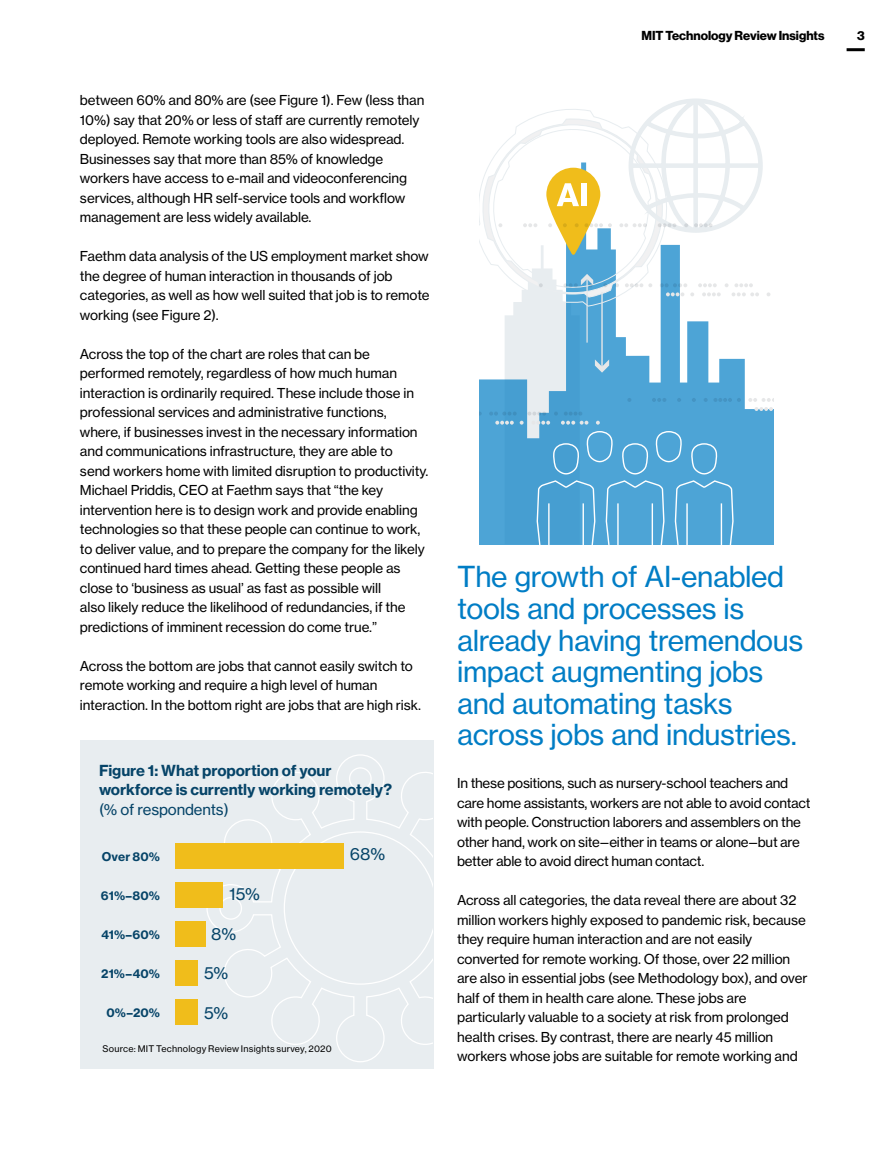
<style>
.page{position:relative;width:893px;height:1149px;background:#fff}
.page>*{position:absolute;margin:0;border:0;box-sizing:border-box;transform-origin:0 0}
.t1{font:28.5px/31.5px "N Haas Grotesk TX Std 55 Rg";letter-spacing:-.015em;color:#007dc5}
.t2{font:16.5px "N Haas Grotesk TX Std 55 Rg";color:#064468}
.t3{font:15px/19.5px "N Haas Grotesk TX Std 75 Bd";letter-spacing:-.005em;color:#064468}
.t4{font:15px "N Haas Grotesk TX Std 55 Rg";letter-spacing:-.01em;color:#064468}
.t5{font:13.5px/19.5px "N Haas Grotesk TX Std 55 Rg";letter-spacing:-.01em;color:#000}
.t6{font:12.75px "N Haas Grotesk DS Std 75 Bd";color:#000}
.t7{font:12px "N Haas Grotesk TX Std 75 Bd";letter-spacing:.015em;color:#064468}
.t8{font:9px "N Haas Grotesk TX Std 55 Rg";letter-spacing:.02em;color:#000}
</style>
<div class="page">
<div style="left:80px;top:740px;width:353px;height:328px;background:#e8edf0"></div>
<svg style="left:206px;top:754px;width:227px;height:308px"></svg>
<hr style="left:847px;top:48px;width:18px;height:3px;background:#000">
<div style="left:175px;top:959px;width:23px;height:26px;background:#f0bd1b"></div>
<div style="left:175px;top:998px;width:23px;height:26px;background:#f0bd1b"></div>
<div style="left:175px;top:920px;width:30px;height:26px;background:#f0bd1b"></div>
<div style="left:175px;top:881px;width:48px;height:25px;background:#f0bd1b"></div>
<div style="left:175px;top:842px;width:169px;height:25px;background:#f0bd1b"></div>
<svg style="left:480px;top:99px;width:294px;height:445px"></svg>
<p class="t5" style="left:80px;top:90px;width:346px">between 60% and 80% are (see Figure 1). Few (less than 10%) say that 20% or less of staff are currently remotely deployed. Remote working tools are also widespread.<br>Businesses say that more than 85% of knowledge workers have access to e-mail and videoconferencing services, although HR self-service tools and workflow management are less widely available.</p>
<p class="t5" style="left:80px;top:246px;width:351px">Faethm data analysis of the US employment market show the degree of human interaction in thousands of job categories, as well as how well suited that job is to remote working (see Figure 2).</p>
<p class="t5" style="left:80px;top:344px;width:350px">Across the top of the chart are roles that can be performed remotely, regardless of how much human interaction is ordinarily required. These include those in professional services and administrative functions, where, if businesses invest in the necessary information and communications infrastructure, they are able to<br>send workers home with limited disruption to productivity.<br>Michael Priddis, CEO at Faethm says that “the key intervention here is to design work and provide enabling technologies so that these people can continue to work, to deliver value, and to prepare the company for the likely continued hard times ahead. Getting these people as close to ‘business as usual’ as fast as possible will<br>also likely reduce the likelihood of redundancies, if the predictions of imminent recession do come true.”</p>
<p class="t5" style="left:80px;top:656px;width:343px">Across the bottom are jobs that cannot easily switch to remote working and require a high level of human interaction. In the bottom right are jobs that are high risk.</p>
<p class="t3" style="left:99px;top:760px;width:295px">Figure 1: What proportion of your workforce is currently working remotely?</p>
<p class="t4" style="left:99px;top:800px;width:131px">(% of respondents)</p>
<p class="t7" style="left:102px;top:848px;width:60px">Over 80%</p>
<p class="t7" style="left:101px;top:887px;width:61px">61%–80%</p>
<p class="t7" style="left:101px;top:926px;width:61px">41%–60%</p>
<p class="t7" style="left:101px;top:965px;width:60px">21%–40%</p>
<p class="t7" style="left:107px;top:1004px;width:55px">0%–20%</p>
<p class="t2" style="left:350px;top:843px;width:37px">68%</p>
<p class="t2" style="left:229px;top:883px;width:32px">15%</p>
<p class="t2" style="left:211px;top:923px;width:27px">8%</p>
<p class="t2" style="left:204px;top:963px;width:26px">5%</p>
<p class="t2" style="left:204px;top:1002px;width:26px">5%</p>
<p class="t8" style="left:103px;top:1042px;width:231px">Source: MIT Technology Review Insights survey, 2020</p>
<p class="t6" style="left:641px;top:28px;width:184px">MIT Technology Review Insights</p>
<p class="t6" style="left:857px;top:28px;width:9px">3</p>
<h1 class="t1" style="left:457px;top:561px;width:348px">The growth of AI-enabled tools and processes is already having tremendous impact augmenting jobs and automating tasks across jobs and industries.</h1>
<p class="t5" style="left:457px;top:773px;width:355px">In these positions, such as nursery-school teachers and care home assistants, workers are not able to avoid contact with people. Construction laborers and assemblers on the other hand, work on site—either in teams or alone—but are better able to avoid direct human contact.</p>
<p class="t5" style="left:457px;top:890px;width:352px">Across all categories, the data reveal there are about 32 million workers highly exposed to pandemic risk, because they require human interaction and are not easily converted for remote working. Of those, over 22 million are also in essential jobs (see Methodology box), and over half of them in health care alone. These jobs are particularly valuable to a society at risk from prolonged health crises. By contrast, there are nearly 45 million workers whose jobs are suitable for remote working and</p>
</div>
